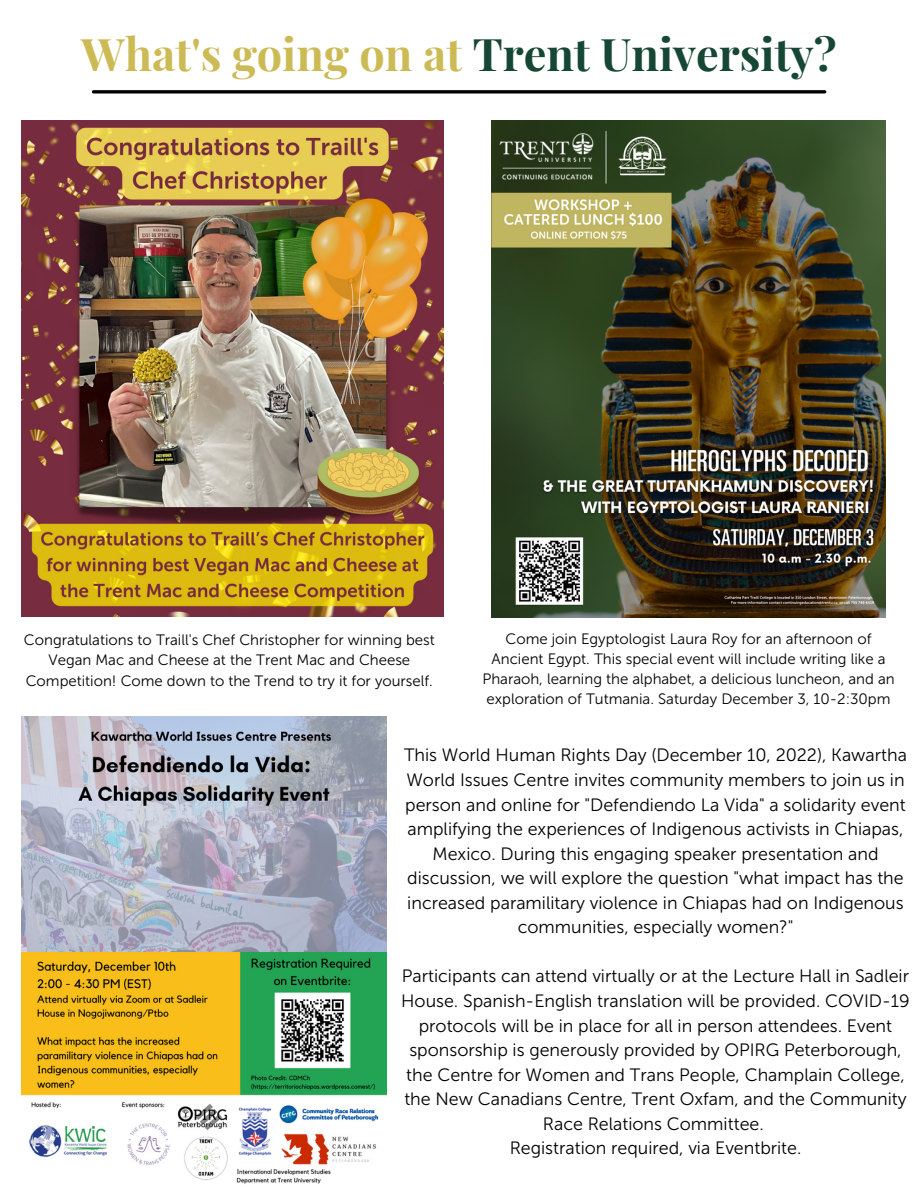
<style>
.page{position:relative;width:918px;height:1188px;background:#fff}
.page>*{position:absolute;margin:0;border:0;box-sizing:border-box;transform-origin:0 0}
.t1{font:700 45px "Playfair Display";color:#154734}
.t2{font:17.85px/24.6px "Museo Sans 300";color:#000;text-align:center}
.t3{font:15px/20.2px "Museo Sans 300";color:#000;text-align:center}
.s1{color:#cb5}
</style>
<div class="page">
<svg style="left:93px;top:90px;width:732px;height:4px;background:#282828"></svg>
<img style="left:22px;top:120px;width:422px;height:496px">
<img style="left:492px;top:120px;width:393px;height:497px">
<img style="left:22px;top:717px;width:364px;height:467px">
<p class="t1" style="left:81px;top:22px;width:757px"><span class="s1">What's going on at</span> Trent University?</p>
<p class="t3" style="left:24px;top:630px;width:412px">Congratulations to Traill's Chef Christopher for winning best<br>Vegan Mac and Cheese at the Trent Mac and Cheese<br>Competition! Come down to the Trend to try it for yourself.</p>
<p class="t3" style="left:482px;top:629px;width:414px">Come join Egyptologist Laura Roy for an afternoon of Ancient Egypt. This special event will include writing like a Pharaoh, learning the alphabet, a delicious luncheon, and an exploration of Tutmania. Saturday December 3, 10-2:30pm</p>
<p class="t2" style="left:404px;top:743px;width:504px">This World Human Rights Day (December 10, 2022), Kawartha World Issues Centre invites community members to join us in person and online for "Defendiendo La Vida" a solidarity event amplifying the experiences of Indigenous activists in Chiapas, Mexico. During this engaging speaker presentation and discussion, we will explore the question "what impact has the increased paramilitary violence in Chiapas had on Indigenous communities, especially women?"</p>
<p class="t2" style="left:401px;top:964px;width:510px">Participants can attend virtually or at the Lecture Hall in Sadleir House. Spanish-English translation will be provided. COVID-19 protocols will be in place for all in person attendees. Event sponsorship is generously provided by OPIRG Peterborough, the Centre for Women and Trans People, Champlain College, the New Canadians Centre, Trent Oxfam, and the Community Race Relations Committee.<br>Registration required, via Eventbrite.</p>
</div>
